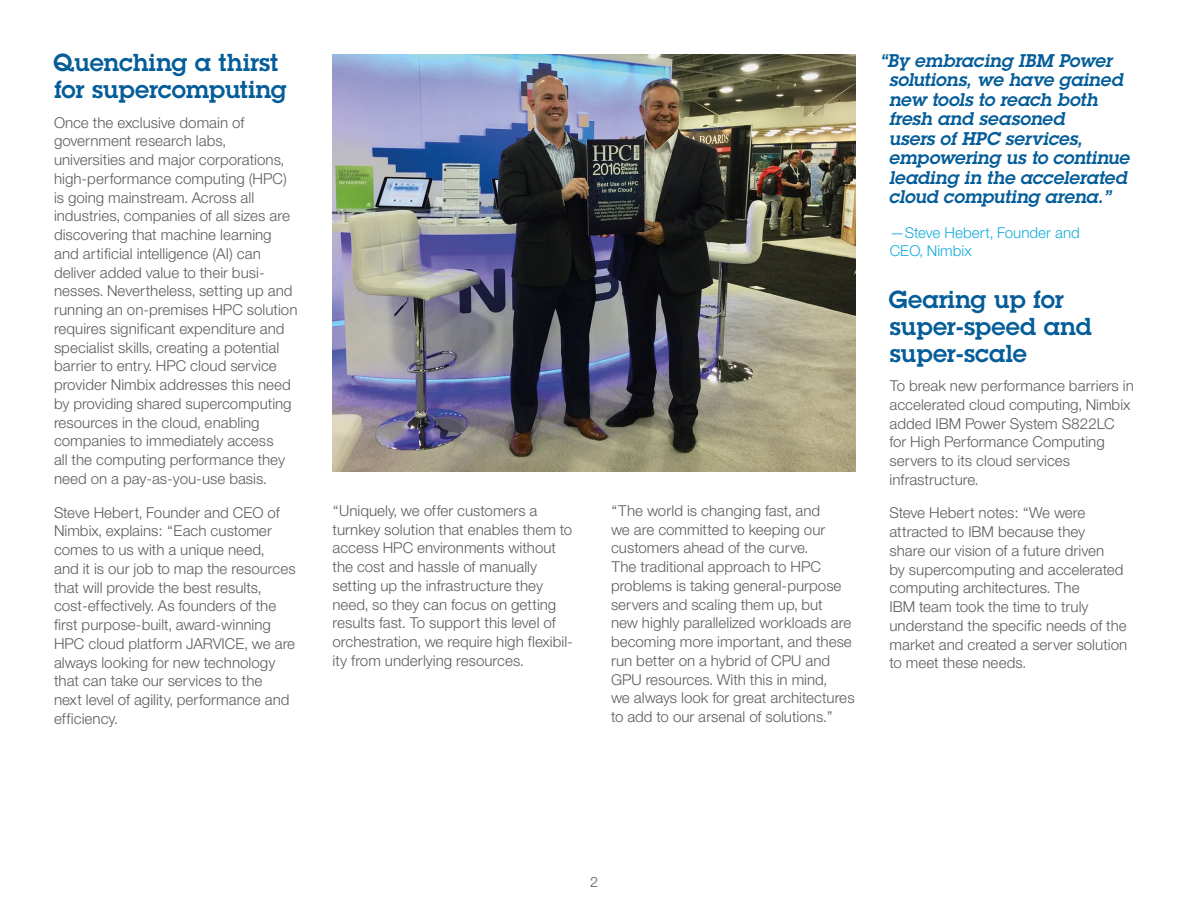
<style>
.page{position:relative;width:1188px;height:918px;background:#fff}
.page>*{position:absolute;margin:0;border:0;box-sizing:border-box;transform-origin:0 0}
.t1{font:24px/27px "Lubalin Demifor IBM";color:#045d99}
.t2{font:18px/19.5px "Lubalin Demi Italicfor IBM";color:#045d99}
.t3{font:15px/18.8px "Helv Neue Lightfor IBM";color:#5f5b5c}
.t4{font:15px/18px "Helv Neue Lightfor IBM";color:#15adda}
.t5{font:14.25px "Helv Neue Lightfor IBM";color:#5f5b5c}
</style>
<div class="page">
<img style="left:333px;top:54px;width:522px;height:417px">
<h2 class="t1" style="left:54px;top:49px;width:234px">Quenching a thirst for supercomputing</h2>
<p class="t3" style="left:54px;top:113px;width:245px">Once the exclusive domain of government research labs, universities and major corporations, high- performance computing (HPC) is going mainstream. Across all industries, companies of all sizes are discovering that machine learning and artificial intelligence (AI) can deliver added value to their busi&shy;nesses. Nevertheless, setting up and running an on-premises HPC solution requires significant expenditure and specialist skills, creating a potential barrier to entry. HPC cloud service provider Nimbix addresses this need by providing shared supercomputing resources in the cloud, enabling companies to immediately access<br>all the computing performance they need on a pay-as-you- use basis.</p>
<p class="t3" style="left:54px;top:502px;width:243px">Steve Hebert, Founder and CEO of<br>Nimbix, explains: “Each customer comes to us with a unique need,<br>and it is our job to map the resources that will provide the best results, cost- effectively. As founders of the first purpose-built, award-winning<br>HPC cloud platform JARVICE, we are always looking for new technology that can take our services to the<br>next level of agility, performance and efficiency.</p>
<p class="t3" style="left:333px;top:501px;width:242px">“Uniquely, we offer customers a turnkey solution that enables them to access HPC environments without the cost and hassle of manually setting up the infrastructure they need, so they can focus on getting results fast. To support this level of orchestration, we require high flexibil&shy;ity from underlying resources.</p>
<p class="t3" style="left:611px;top:501px;width:245px">“The world is changing fast, and<br>we are committed to keeping our customers ahead of the curve.<br>The traditional approach to HPC problems is taking general-purpose servers and scaling them up, but<br>new highly parallelized workloads are becoming more important, and these run better on a hybrid of CPU and GPU resources. With this in mind,<br>we always look for great architectures to add to our arsenal of solutions.”</p>
<p class="t2" style="left:890px;top:51px;width:242px;text-indent:-8px">“By embracing IBM Power solutions, we have gained new tools to reach both fresh and seasoned<br>users of HPC services, empowering us to continue leading in the accelerated cloud computing arena.”</p>
<p class="t4" style="left:890px;top:224px;width:192px">—Steve Hebert, Founder and<br>CEO, Nimbix</p>
<h2 class="t1" style="left:890px;top:285px;width:204px">Gearing up for super-speed and super-scale</h2>
<p class="t3" style="left:890px;top:376px;width:246px">To break new performance barriers in accelerated cloud computing, Nimbix added IBM Power System S822LC for High Performance Computing servers to its cloud services infrastructure.</p>
<p class="t3" style="left:890px;top:503px;width:239px">Steve Hebert notes: “We were attracted to IBM because they<br>share our vision of a future driven<br>by supercomputing and accelerated computing architectures. The<br>IBM team took the time to truly understand the specific needs of the market and created a server solution to meet these needs.</p>
<p class="t5" style="left:590px;top:873px;width:9px">2</p>
</div>
